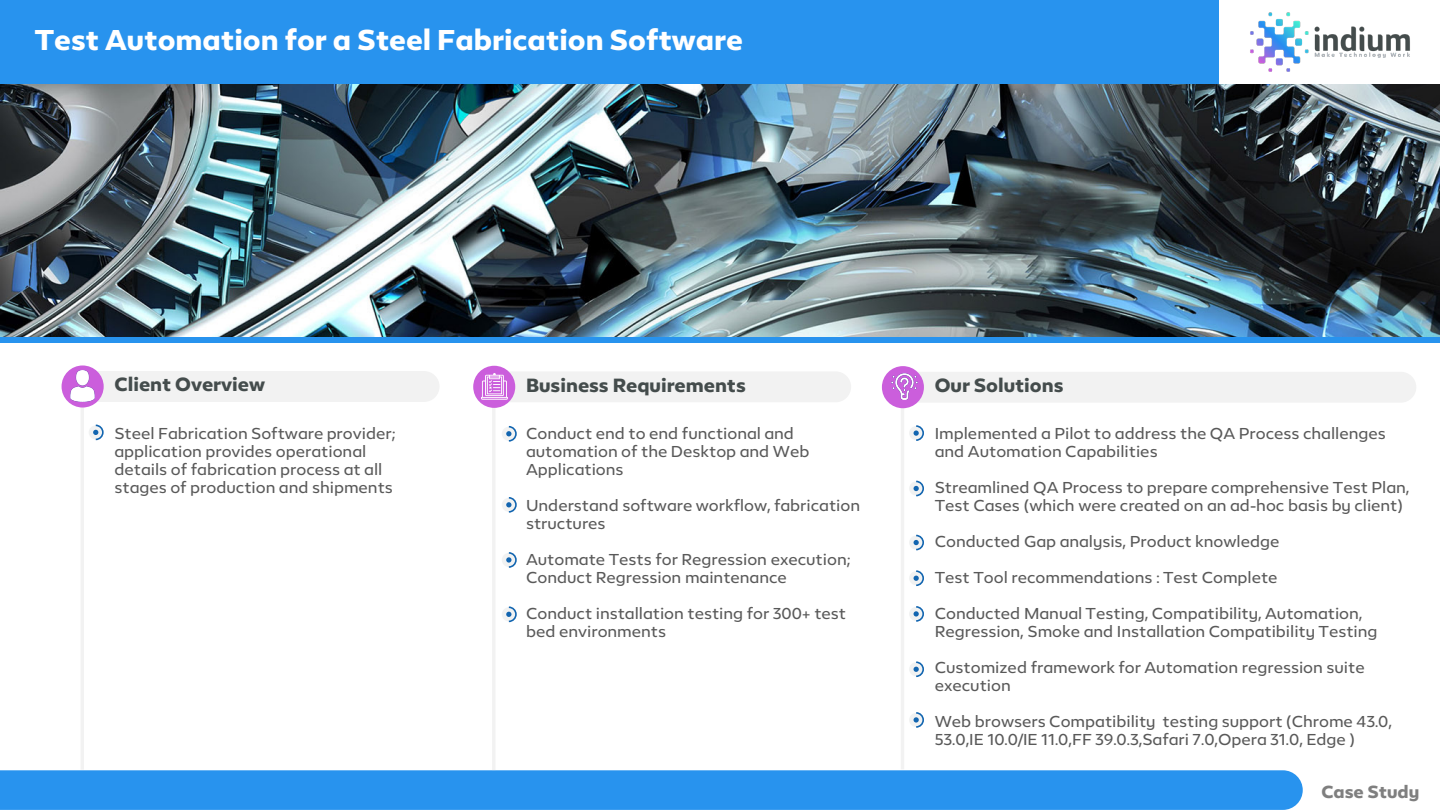
<style>
.page{position:relative;width:1440px;height:810px;background:#fff}
.page>*{position:absolute;margin:0;border:0;box-sizing:border-box;transform-origin:0 0}
.t1{font:700 27px "Epura";color:#fff}
.t2{font:700 18px "Epura";color:#444c4c}
.t3{font:700 16.5px "Epura";color:#7f7f7f}
.t4{font:15px/18px "Epura";color:#595959}
</style>
<div class="page">
<img style="left:0;top:84px;width:1440px;height:253px">
<div style="left:0;top:770px;width:1303px;height:40px;background:#2893ee"></div>
<div style="left:0;top:0;width:1440px;height:84px;background:#2893ee"></div>
<div style="left:0;top:337px;width:1440px;height:5px;background:#2893ee"></div>
<div style="left:1219px;top:0;width:221px;height:84px;background:#fff"></div>
<img style="left:1250px;top:12px;width:160px;height:60px">
<hr style="left:81px;top:398px;width:3px;height:372px;background:#f2f2f2">
<div style="left:77px;top:371px;width:363px;height:31px;background:#f2f2f2;border-radius:15px"></div>
<div style="left:62px;top:365px;width:42px;height:43px;background:#cb5edc;border-radius:50%"></div>
<div style="left:89px;top:425px;width:14px;height:14px;background:#f1f2f2;border-radius:50%"></div>
<svg style="left:93px;top:424px;width:11px;height:17px"></svg>
<hr style="left:492px;top:398px;width:4px;height:372px;background:#f2f2f2">
<div style="left:488px;top:371px;width:363px;height:31px;background:#f2f2f2;border-radius:15px"></div>
<div style="left:473px;top:366px;width:42px;height:42px;background:#cb5edc;border-radius:50%"></div>
<div style="left:502px;top:427px;width:14px;height:14px;background:#f1f2f2;border-radius:50%"></div>
<svg style="left:506px;top:425px;width:11px;height:17px"></svg>
<div style="left:502px;top:498px;width:14px;height:14px;background:#f1f2f2;border-radius:50%"></div>
<svg style="left:506px;top:497px;width:11px;height:16px"></svg>
<hr style="left:901px;top:398px;width:3px;height:371px;background:#f2f2f2">
<div style="left:897px;top:372px;width:519px;height:31px;background:#f2f2f2;border-radius:15px"></div>
<div style="left:882px;top:366px;width:42px;height:42px;background:#cb5edc;border-radius:50%"></div>
<div style="left:909px;top:426px;width:14px;height:14px;background:#f1f2f2;border-radius:50%"></div>
<svg style="left:914px;top:425px;width:10px;height:16px"></svg>
<div style="left:909px;top:481px;width:14px;height:15px;background:#f1f2f2;border-radius:50%"></div>
<svg style="left:914px;top:480px;width:10px;height:17px"></svg>
<img style="left:70px;top:370px;width:24px;height:31px">
<img style="left:891px;top:374px;width:27px;height:26px">
<div style="left:502px;top:553px;width:14px;height:14px;background:#f1f2f2;border-radius:50%"></div>
<svg style="left:506px;top:552px;width:11px;height:16px"></svg>
<div style="left:502px;top:607px;width:14px;height:14px;background:#f1f2f2;border-radius:50%"></div>
<svg style="left:506px;top:606px;width:11px;height:17px"></svg>
<div style="left:909px;top:571px;width:14px;height:14px;background:#f1f2f2;border-radius:50%"></div>
<svg style="left:914px;top:570px;width:10px;height:17px"></svg>
<div style="left:909px;top:536px;width:14px;height:14px;background:#f1f2f2;border-radius:50%"></div>
<svg style="left:914px;top:534px;width:10px;height:17px"></svg>
<div style="left:909px;top:607px;width:14px;height:14px;background:#f1f2f2;border-radius:50%"></div>
<svg style="left:914px;top:606px;width:10px;height:16px"></svg>
<div style="left:909px;top:662px;width:14px;height:14px;background:#f1f2f2;border-radius:50%"></div>
<svg style="left:914px;top:661px;width:10px;height:17px"></svg>
<div style="left:909px;top:713px;width:14px;height:14px;background:#f1f2f2;border-radius:50%"></div>
<svg style="left:914px;top:712px;width:10px;height:16px"></svg>
<svg style="left:481px;top:373px;width:27px;height:27px"></svg>
<h1 class="t1" style="left:35px;top:22px;width:709px">Test Automation for a Steel Fabrication Software</h1>
<p class="t2" style="left:114px;top:372px;width:152px">Client Overview</p>
<p class="t4" style="left:114px;top:423px;width:283px">Steel Fabrication Software provider; application provides operational details of fabrication process at all stages of production and shipments</p>
<p class="t2" style="left:526px;top:373px;width:221px">Business Requirements</p>
<p class="t4" style="left:526px;top:424px;width:285px">Conduct end to end functional and automation of the Desktop and Web<br>Applications</p>
<p class="t4" style="left:526px;top:496px;width:335px">Understand software workflow, fabrication structures</p>
<p class="t4" style="left:526px;top:550px;width:326px">Automate Tests for Regression execution;<br>Conduct Regression maintenance</p>
<p class="t4" style="left:526px;top:604px;width:322px">Conduct installation testing for 300+ test bed environments</p>
<p class="t2" style="left:935px;top:373px;width:130px">Our Solutions</p>
<p class="t4" style="left:935px;top:424px;width:453px">Implemented a Pilot to address the QA Process challenges and Automation Capabilities</p>
<p class="t4" style="left:935px;top:478px;width:476px">Streamlined QA Process to prepare comprehensive Test Plan,<br>Test Cases (which were created on an ad-hoc basis by client)</p>
<p class="t4" style="left:935px;top:532px;width:346px">Conducted Gap analysis, Product knowledge</p>
<p class="t4" style="left:935px;top:568px;width:344px">Test Tool recommendations : Test Complete</p>
<p class="t4" style="left:935px;top:604px;width:444px">Conducted Manual Testing, Compatibility, Automation,<br>Regression, Smoke and Installation Compatibility Testing</p>
<p class="t4" style="left:935px;top:658px;width:431px">Customized framework for Automation regression suite execution</p>
<p class="t4" style="left:935px;top:712px;width:459px">Web browsers Compatibility testing support (Chrome 43.0,<br>53.0,IE 10.0/IE 11.0,FF 39.0.3,Safari 7.0,Opera 31.0, Edge )</p>
<p class="t3" style="left:1322px;top:781px;width:99px">Case Study</p>
</div>
